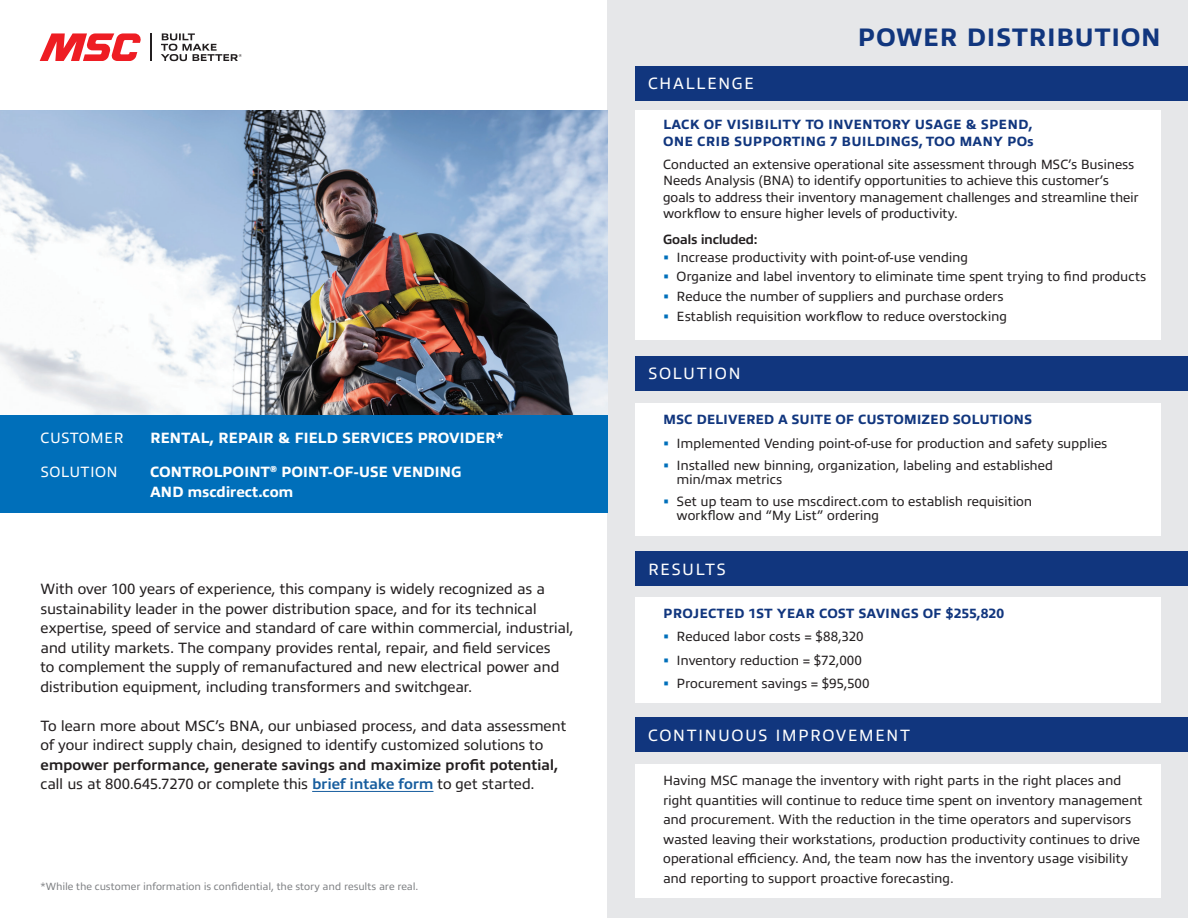
<style>
.page{position:relative;width:1188px;height:918px;background:#fff}
.page>*{position:absolute;margin:0;border:0;box-sizing:border-box;transform-origin:0 0}
.t1{font:800 25.5px "Allumi Std";letter-spacing:.01em;color:#11367e}
.t2{font:16.5px "Allumi Std";letter-spacing:.085em;color:#fff}
.t3{font:15px/19.5px "Allumi Std";letter-spacing:-.015em;color:#231f20}
.t4{font:700 15px/19.5px "Allumi Std";letter-spacing:-.01em;color:#231f20}
.t5{font:800 15px/20.2px "Allumi Std";letter-spacing:-.02em;color:#fff}
.t6{font:15px "Allumi Std";letter-spacing:.025em;color:#fff}
.t7{font:13.5px/19.5px "Allumi Std";letter-spacing:-.01em;color:#231f20}
.t8{font:800 13.5px/16.2px "Allumi Std";letter-spacing:.005em;color:#11367e}
.t9{font:700 13.5px "Allumi Std";letter-spacing:-.025em;color:#231f20}
.t10{font:10.5px "Allumi Std";letter-spacing:-.005em;color:#808285}
.s1{font-weight:400}
.s2{color:#175d9e}
.s3{font-size:18px;color:#006fba}
</style>
<div class="page">
<div style="left:608px;top:0;width:580px;height:918px;background:#e6e7e9"></div>
<img style="left:0;top:110px;width:608px;height:306px">
<div style="left:0;top:416px;width:608px;height:97px;background:#006fba"></div>
<div style="left:635px;top:110px;width:526px;height:230px;background:#fff"></div>
<div style="left:635px;top:598px;width:526px;height:105px;background:#fff"></div>
<div style="left:635px;top:764px;width:526px;height:133px;background:#fff"></div>
<div style="left:635px;top:403px;width:526px;height:133px;background:#fff"></div>
<svg style="left:40px;top:33px;width:101px;height:28px"></svg>
<hr style="left:150px;top:33px;width:2px;height:28px;background:#231f20">
<svg style="left:161px;top:33px;width:81px;height:28px"></svg>
<hr style="left:312px;top:791px;width:121px;height:1px;background:#175d9e">
<div style="left:635px;top:66px;width:553px;height:34px;background:#11367e"></div>
<div style="left:635px;top:356px;width:553px;height:35px;background:#11367e"></div>
<div style="left:635px;top:552px;width:553px;height:34px;background:#11367e"></div>
<div style="left:635px;top:718px;width:553px;height:34px;background:#11367e"></div>
<p class="t6" style="left:40px;top:430px;width:85px">CUSTOMER</p>
<p class="t5" style="left:150px;top:428px;width:355px">RENTAL, REPAIR &amp; FIELD SERVICES PROVIDER*</p>
<p class="t6" style="left:40px;top:464px;width:79px">SOLUTION</p>
<p class="t5" style="left:150px;top:462px;width:313px">CONTROLPOINT<sup>®</sup> POINT-OF-USE VENDING<br>AND mscdirect.com</p>
<p class="t3" style="left:40px;top:579px;width:535px">With over 100 years of experience, this company is widely recognized as a sustainability leader in the power distribution space, and for its technical expertise, speed of service and standard of care within commercial, industrial, and utility markets. The company provides rental, repair, and field services<br>to complement the supply of remanufactured and new electrical power and distribution equipment, including transformers and switchgear.</p>
<p class="t3" style="left:40px;top:716px;width:527px">To learn more about MSC’s BNA, our unbiased process, and data assessment of your indirect supply chain, designed to identify customized solutions to</p>
<p class="t4" style="left:40px;top:755px;width:519px">empower performance, generate savings and maximize profit potential, <span class="s1">call us at 800.645.7270 or complete this</span> <span class="s2">brief intake form</span> <span class="s1">to get started.</span></p>
<p class="t10" style="left:40px;top:881px;width:380px">*While the customer information is confidential, the story and results are real.</p>
<p class="t2" style="left:648px;top:74px;width:108px">CHALLENGE</p>
<h1 class="t1" style="left:857px;top:23px;width:305px">POWER DISTRIBUTION</h1>
<p class="t8" style="left:663px;top:117px;width:372px">LACK OF VISIBILITY TO INVENTORY USAGE &amp; SPEND,<br>ONE CRIB SUPPORTING 7 BUILDINGS, TOO MANY POs</p>
<p class="t7" style="left:663px;top:156px;width:477px;line-height:16.5px">Conducted an extensive operational site assessment through MSC’s Business Needs Analysis (BNA) to identify opportunities to achieve this customer’s goals to address their inventory management challenges and streamline their workflow to ensure higher levels of productivity.</p>
<p class="t9" style="left:663px;top:232px;width:96px">Goals included:</p>
<p class="t7" style="left:663px;top:248px;width:307px"><span class="s3">•</span> Increase productivity with point-of-use vending</p>
<p class="t7" style="left:663px;top:267px;width:485px"><span class="s3">•</span> Organize and label inventory to eliminate time spent trying to find products</p>
<p class="t7" style="left:663px;top:287px;width:342px"><span class="s3">•</span> Reduce the number of suppliers and purchase orders</p>
<p class="t7" style="left:663px;top:307px;width:345px"><span class="s3">•</span> Establish requisition workflow to reduce overstocking</p>
<p class="t2" style="left:648px;top:365px;width:94px">SOLUTION</p>
<p class="t8" style="left:663px;top:411px;width:371px">MSC DELIVERED A SUITE OF CUSTOMIZED SOLUTIONS</p>
<p class="t7" style="left:663px;top:434px;width:446px"><span class="s3">•</span> Implemented Vending point-of-use for production and safety supplies</p>
<p class="t7" style="left:677px;top:458px;width:378px;line-height:14.2px;text-indent:-13px"><span class="s3">•</span> Installed new binning, organization, labeling and established min/max metrics</p>
<p class="t7" style="left:677px;top:494px;width:357px;line-height:14.2px;text-indent:-13px"><span class="s3">•</span> Set up team to use mscdirect.com to establish requisition workflow and “My List” ordering</p>
<p class="t2" style="left:648px;top:561px;width:80px">RESULTS</p>
<p class="t8" style="left:663px;top:605px;width:342px">PROJECTED 1ST YEAR COST SAVINGS OF $255,820</p>
<p class="t7" style="left:663px;top:627px;width:202px"><span class="s3">•</span> Reduced labor costs = $88,320</p>
<p class="t7" style="left:663px;top:650px;width:200px"><span class="s3">•</span> Inventory reduction = $72,000</p>
<p class="t7" style="left:663px;top:674px;width:208px"><span class="s3">•</span> Procurement savings = $95,500</p>
<p class="t2" style="left:648px;top:727px;width:264px">CONTINUOUS IMPROVEMENT</p>
<p class="t7" style="left:663px;top:771px;width:481px">Having MSC manage the inventory with right parts in the right places and right quantities will continue to reduce time spent on inventory management and procurement. With the reduction in the time operators and supervisors wasted leaving their workstations, production productivity continues to drive operational efficiency. And, the team now has the inventory usage visibility and reporting to support proactive forecasting.</p>
</div>
